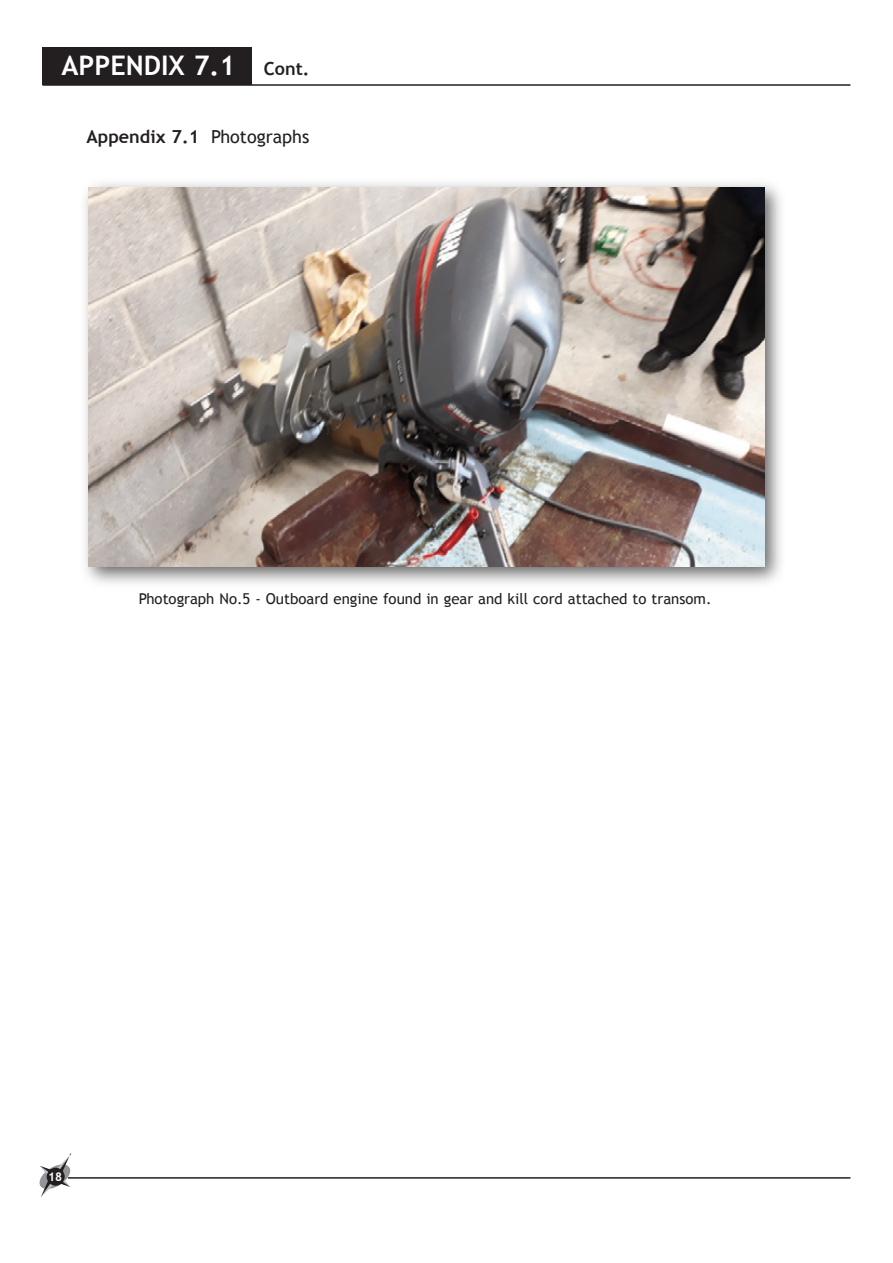
<style>
.page{position:relative;width:893px;height:1263px;background:#fff}
.page>*{position:absolute;margin:0;border:0;box-sizing:border-box;transform-origin:0 0}
.t1{font:700 27px "Trebuchet MS";color:#fff}
.t2{font:700 18px "Trebuchet MS";color:#231f20}
.t3{font:15px "Trebuchet MS";color:#231f20}
.t4{font:700 12px "Trebuchet MS";color:#fff}
.s1{font-weight:400}
</style>
<div class="page">
<hr style="left:43px;top:84px;width:807px;height:2px;background:#231f20">
<hr style="left:68px;top:1177px;width:782px;height:2px;background:#231f20">
<svg style="left:40px;top:1153px;width:31px;height:44px"></svg>
<div style="left:47px;top:1168px;width:18px;height:18px;background:#231f20;border-radius:50%"></div>
<div style="left:43px;top:47px;width:209px;height:38px;background:#231f20"></div>
<img style="left:84px;top:183px;width:697px;height:401px">
<img style="left:89px;top:187px;width:675px;height:379px">
<p class="t1" style="left:62px;top:50px;width:175px">APPENDIX 7.1</p>
<p class="t2" style="left:264px;top:58px;width:47px">Cont.</p>
<p class="t2" style="left:87px;top:126px;width:224px">Appendix 7.1 <span class="s1">Photographs</span></p>
<p class="t3" style="left:139px;top:590px;width:574px">Photograph No.5 - Outboard engine found in gear and kill cord attached to transom.</p>
<p class="t4" style="left:48px;top:1170px;width:16px">18</p>
</div>
